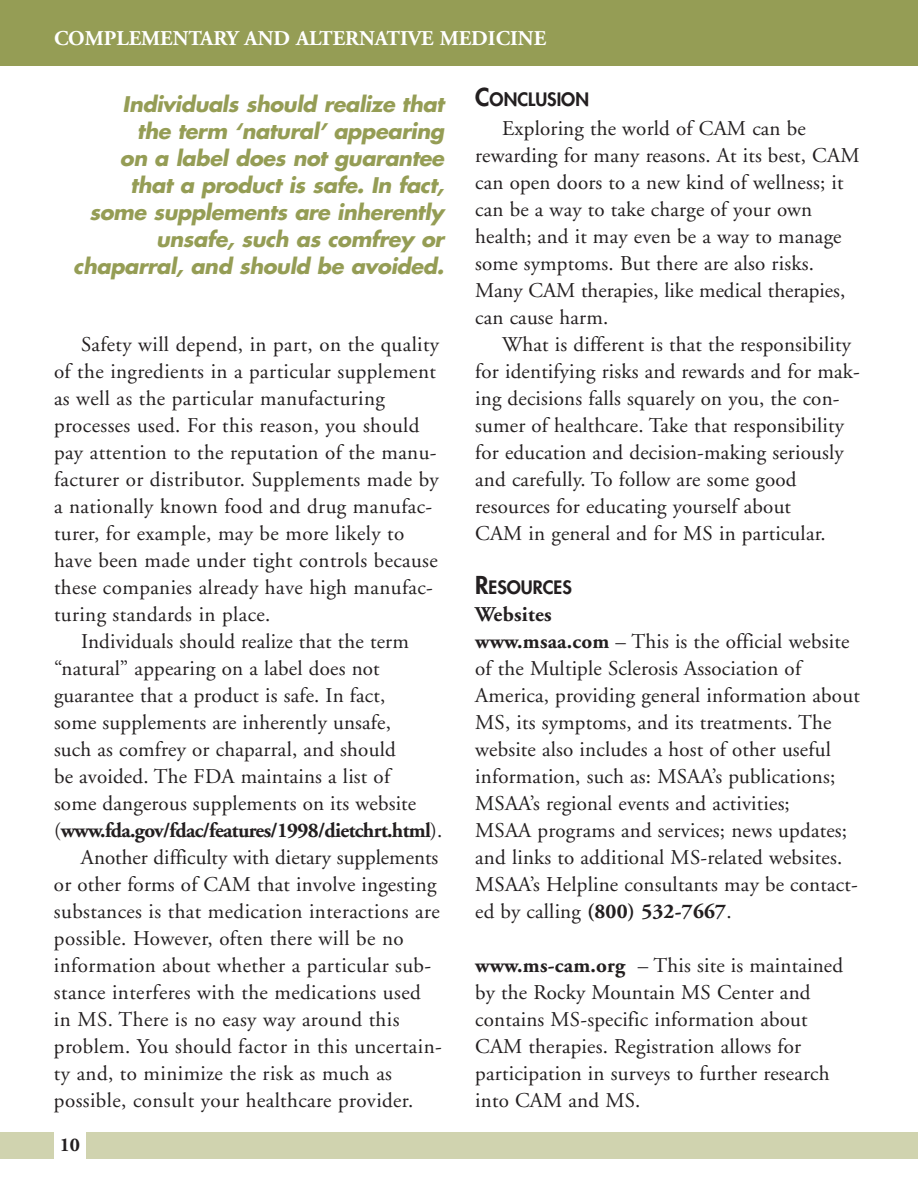
<style>
.page{position:relative;width:918px;height:1188px;background:#fff}
.page>*{position:absolute;margin:0;border:0;box-sizing:border-box;transform-origin:0 0}
.t1{font:21px/27px "Adobe Garamond";letter-spacing:.01em;color:#231f20}
.t2{font:italic 700 21px/27px "Futura";letter-spacing:-.02em;color:#959d55;text-align:right}
.t3{font:700 21px "Adobe Garamond";letter-spacing:-.03em;color:#231f20}
.t4{font:700 21px "Adobe Garamond";color:#fff}
.t5{font:700 19.5px "Adobe Garamond";color:#231f20}
.t6{font:800 18px "Futura";color:#231f20}
.s1{font-weight:400}
.s2{font-size:24px}
.s3{font-weight:700}
</style>
<div class="page">
<div style="left:0;top:0;width:918px;height:66px;background:#959d55"></div>
<div style="left:0;top:1132px;width:918px;height:28px;background:#d0d3af"></div>
<div style="left:54px;top:1129px;width:32px;height:41px;background:#fff"></div>
<p class="t4" style="left:54px;top:30px;width:494px">COMPLEMENTARY AND ALTERNATIVE MEDICINE</p>
<p class="t2" style="left:73px;top:92px;width:372px">Individuals should realize that<br>the term ‘natural’ appearing<br>on a label does not guarantee that a product is safe. In fact, some supplements are inherently unsafe, such as comfrey or chaparral, and should be avoided.</p>
<p class="t1" style="left:54px;top:333px;width:387px;text-indent:27px">Safety will depend, in part, on the quality of the ingredients in a particular supplement as well as the particular manufacturing processes used. For this reason, you should pay attention to the reputation of the manu&shy;facturer or distributor. Supplements made by a nationally known food and drug manufac&shy;turer, for example, may be more likely to have been made under tight controls because these companies already have high manufac&shy;turing standards in place.</p>
<p class="t1" style="left:81px;top:630px;width:330px">Individuals should realize that the term</p>
<p class="t1" style="left:54px;top:657px;width:327px">“natural” appearing on a label does not</p>
<p class="t1" style="left:54px;top:684px;width:333px">guarantee that a product is safe. In fact,</p>
<p class="t1" style="left:54px;top:711px;width:339px">some supplements are inherently unsafe,</p>
<p class="t1" style="left:54px;top:738px;width:343px">such as comfrey or chaparral, and should</p>
<p class="t1" style="left:54px;top:765px;width:338px">be avoided. The FDA maintains a list of</p>
<p class="t1" style="left:54px;top:792px;width:364px">some dangerous supplements on its website</p>
<p class="t3" style="left:54px;top:822px;width:390px"><span class="s1">(</span>www.fda.gov/fdac/features/1998/dietchrt.html<span class="s1">).</span></p>
<p class="t1" style="left:81px;top:846px;width:359px">Another difficulty with dietary supplements</p>
<p class="t1" style="left:54px;top:873px;width:384px">or other forms of CAM that involve ingesting</p>
<p class="t1" style="left:54px;top:900px;width:387px">substances is that medication interactions are</p>
<p class="t1" style="left:54px;top:927px;width:351px">possible. However, often there will be no</p>
<p class="t1" style="left:54px;top:954px;width:379px">information about whether a particular sub-</p>
<p class="t1" style="left:54px;top:981px;width:368px">stance interferes with the medications used</p>
<p class="t1" style="left:54px;top:1008px;width:347px">in MS. There is no easy way around this</p>
<p class="t1" style="left:54px;top:1035px;width:389px">problem. You should factor in this uncertain-</p>
<p class="t1" style="left:54px;top:1062px;width:340px">ty and, to minimize the risk as much as</p>
<p class="t1" style="left:54px;top:1089px;width:361px">possible, consult your healthcare provider.</p>
<p class="t5" style="left:60px;top:1137px;width:22px">10</p>
<p class="t6" style="left:475px;top:90px;width:115px"><span class="s2">C</span>ONCLUSION</p>
<p class="t1" style="left:475px;top:117px;width:386px;text-indent:27px">Exploring the world of CAM can be rewarding for many reasons. At its best, CAM can open doors to a new kind of wellness; it can be a way to take charge of your own health; and it may even be a way to manage some symptoms. But there are also risks.<br>Many CAM therapies, like medical therapies, can cause harm.</p>
<p class="t1" style="left:475px;top:333px;width:386px;text-indent:27px">What is different is that the responsibility for identifying risks and rewards and for mak&shy;ing decisions falls squarely on you, the con&shy;sumer of healthcare. Take that responsibility for education and decision-making seriously and carefully. To follow are some good resources for educating yourself about<br>CAM in general and for MS in particular.</p>
<p class="t6" style="left:475px;top:579px;width:98px"><span class="s2">R</span>ESOURCES</p>
<p class="t1" style="left:475px;top:603px;width:386px"><span class="s3">Websites<br>www.msaa.com</span> – This is the official website of the Multiple Sclerosis Association of America, providing general information about MS, its symptoms, and its treatments. The website also includes a host of other useful information, such as: MSAA’s publications; MSAA’s regional events and activities;<br>MSAA programs and services; news updates; and links to additional MS-related websites.<br>MSAA’s Helpline consultants may be contact&shy;ed by calling <span class="s3">(800) 532-7667</span>.</p>
<p class="t1" style="left:475px;top:954px;width:369px"><span class="s3">www.ms-cam.org</span> – This site is maintained by the Rocky Mountain MS Center and contains MS-specific information about CAM therapies. Registration allows for participation in surveys to further research into CAM and MS.</p>
</div>
